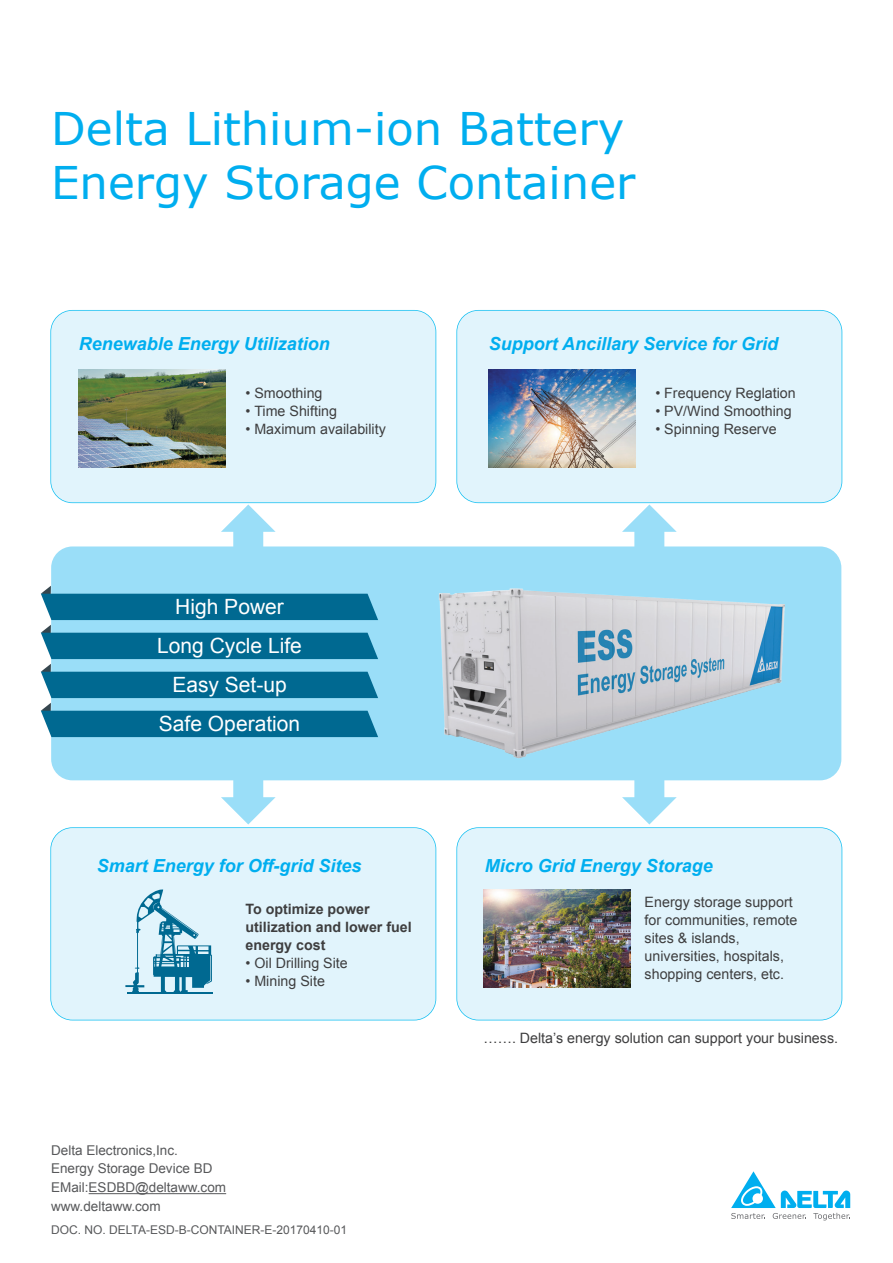
<style>
.page{position:relative;width:893px;height:1263px;background:#fff}
.page>*{position:absolute;margin:0;border:0;box-sizing:border-box;transform-origin:0 0}
.t1{font:45px/54px "Verdana";color:#00aeef}
.t2{font:21px/39px "Arial";color:#fff;text-align:center}
.t3{font:italic 700 18px "Arial";color:#00aeef}
.t4{font:14.25px/18px "Arial";color:#3e3e3f}
.t5{font:700 14.25px/18px "Arial";color:#3e3e3f}
.t6{font:13.5px/18.8px "Arial";color:#57585a}
.t7{font:12px "Arial";color:#57585a}
</style>
<div class="page">
<div style="left:51px;top:546px;width:790px;height:234px;background:#9adef8;border-radius:21px"></div>
<div style="left:634px;top:528px;width:30px;height:21px;background:#9adef8"></div>
<svg style="left:622px;top:504px;width:55px;height:28px"></svg>
<div style="left:233px;top:528px;width:30px;height:21px;background:#9adef8"></div>
<svg style="left:221px;top:504px;width:55px;height:28px"></svg>
<div style="left:634px;top:780px;width:30px;height:21px;background:#9adef8"></div>
<svg style="left:622px;top:797px;width:55px;height:27px"></svg>
<div style="left:233px;top:780px;width:30px;height:21px;background:#9adef8"></div>
<svg style="left:221px;top:797px;width:55px;height:27px"></svg>
<div style="left:51px;top:311px;width:384px;height:191px;background:#e1f4fc;border-radius:21px"></div>
<div style="left:457px;top:311px;width:384px;height:191px;background:#e1f4fc;border-radius:21px"></div>
<img style="left:79px;top:370px;width:147px;height:98px">
<div style="left:51px;top:828px;width:384px;height:192px;background:#e1f4fc;border-radius:21px"></div>
<div style="left:457px;top:828px;width:384px;height:192px;background:#e1f4fc;border-radius:21px"></div>
<svg style="left:41px;top:586px;width:337px;height:151px"></svg>
<img style="left:489px;top:370px;width:147px;height:98px">
<img style="left:483px;top:889px;width:148px;height:98px">
<img style="left:439px;top:588px;width:346px;height:171px">
<svg style="left:125px;top:889px;width:87px;height:103px"></svg>
<hr style="left:127px;top:992px;width:86px;height:2px;background:#006991">
<hr style="left:89px;top:1193px;width:137px;height:1px;background:#57585a">
<svg style="left:731px;top:1171px;width:119px;height:49px"></svg>
<h1 class="t1" style="left:51px;top:101px;width:586px">Delta Lithium-ion Battery<br>Energy Storage Container</h1>
<p class="t3" style="left:79px;top:331px;width:253px">Renewable Energy Utilization</p>
<p class="t4" style="left:245px;top:384px;width:79px">• Smoothing</p>
<p class="t4" style="left:245px;top:402px;width:93px">• Time Shifting</p>
<p class="t4" style="left:245px;top:420px;width:142px">• Maximum availability</p>
<h2 class="t2" style="left:157px;top:587px;width:146px">High Power<br>Long Cycle Life<br>Easy Set-up<br>Safe Operation</h2>
<p class="t3" style="left:97px;top:854px;width:266px">Smart Energy for Off-grid Sites</p>
<p class="t5" style="left:245px;top:900px;width:168px">To optimize power utilization and lower fuel energy cost</p>
<p class="t4" style="left:245px;top:954px;width:104px">• Oil Drilling Site</p>
<p class="t4" style="left:245px;top:972px;width:81px">• Mining Site</p>
<p class="t6" style="left:51px;top:1141px;width:176px">Delta Electronics,Inc.<br>Energy Storage Device BD<br>EMail:ESDBD@deltaww.com www.deltaww.com</p>
<p class="t7" style="left:51px;top:1222px;width:298px">DOC. NO. DELTA-ESD-B-CONTAINER-E-20170410-01</p>
<p class="t3" style="left:489px;top:331px;width:291px">Support Ancillary Service for Grid</p>
<p class="t4" style="left:655px;top:384px;width:142px">• Frequency Reglation</p>
<p class="t4" style="left:655px;top:402px;width:138px">• PV/Wind Smoothing</p>
<p class="t4" style="left:655px;top:420px;width:123px">• Spinning Reserve</p>
<p class="t3" style="left:485px;top:854px;width:230px">Micro Grid Energy Storage</p>
<p class="t4" style="left:645px;top:893px;width:154px">Energy storage support for communities, remote sites &amp; islands, universities, hospitals, shopping centers, etc.</p>
<p class="t4" style="left:483px;top:1029px;width:356px">……. Delta’s energy solution can support your business.</p>
</div>
